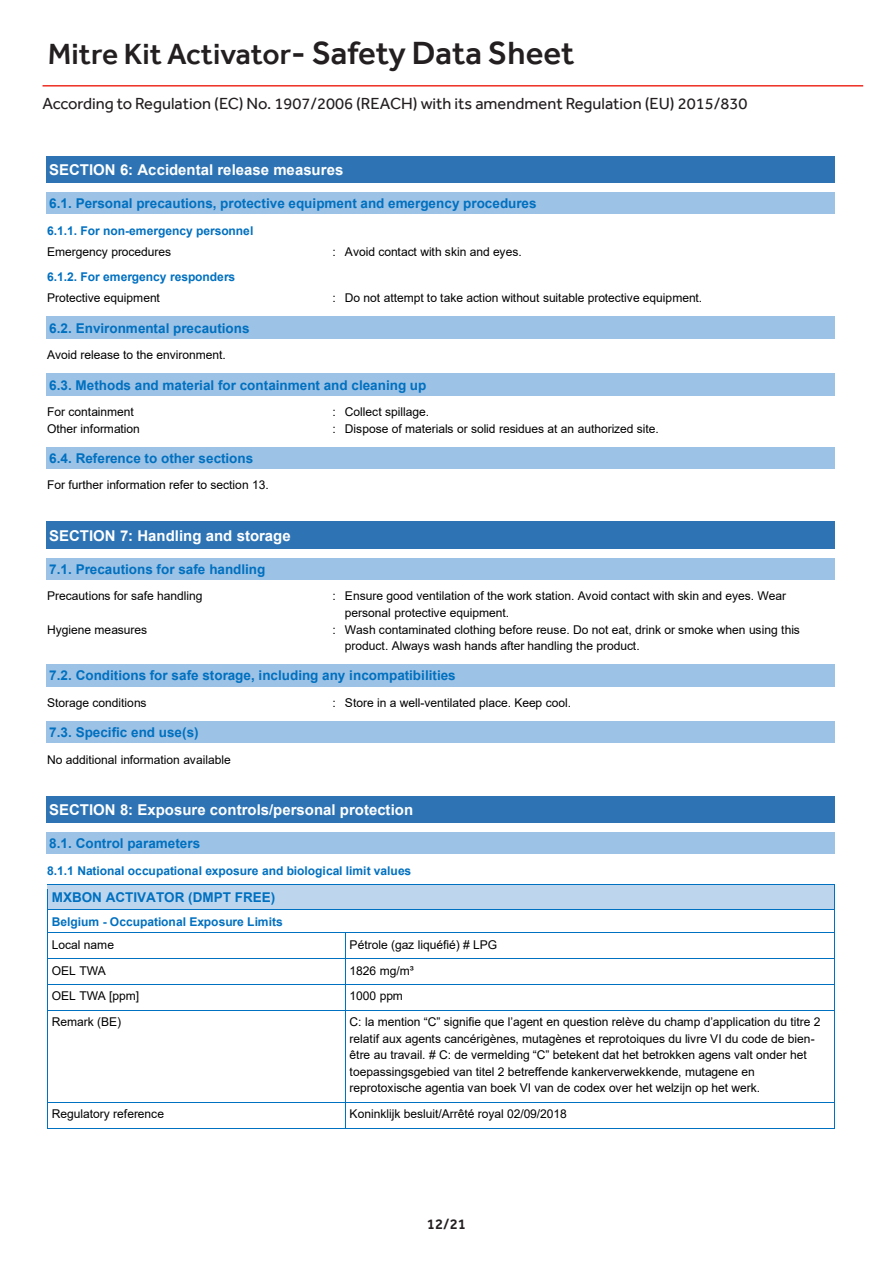
<style>
.page{position:relative;width:893px;height:1263px;background:#fff}
.page>*{position:absolute;margin:0;border:0;box-sizing:border-box;transform-origin:0 0}
.DOP_Header{font:500 30px "Effra";color:#231f20}
.t1{font:18px "Arial";color:#000}
.TIM_Header_-_Black{font:16.5px "Effra";color:#231f20}
.t2{font:700 15px "Arial";color:#fff}
.t3{font:500 15px "Effra";color:#231f20}
.t4{font:700 13.5px "Arial";color:#0070c0}
.t5{font:12px/16.5px "Arial";letter-spacing:-.005em;color:#000}
.t6{font:700 12px/21px "Arial";color:#0070c0}
.t7{font:10.5px "Arial";color:#000}
.s1{font-size:33px}
.s2{font-weight:400;color:#000}
</style>
<div class="page">
<hr style="left:43px;top:85px;width:820px;height:2px;background:#ee2e22">
<div style="left:47px;top:156px;width:787px;height:27px;background:#2e74b5"></div>
<hr style="left:47px;top:183px;width:787px;height:1px;background:#2e74b5">
<svg style="left:834px;top:156px;width:1px;height:27px"></svg>
<div style="left:47px;top:193px;width:787px;height:21px;background:#9cc2e5"></div>
<hr style="left:47px;top:192px;width:787px;height:1px;background:#9cc2e5">
<hr style="left:47px;top:214px;width:787px;height:1px;background:#9cc2e5">
<svg style="left:834px;top:192px;width:1px;height:22px"></svg>
<div style="left:47px;top:317px;width:787px;height:21px;background:#9cc2e5"></div>
<hr style="left:47px;top:338px;width:787px;height:1px;background:#9cc2e5">
<svg style="left:834px;top:317px;width:1px;height:22px"></svg>
<div style="left:47px;top:374px;width:787px;height:21px;background:#9cc2e5"></div>
<hr style="left:47px;top:395px;width:787px;height:1px;background:#9cc2e5">
<svg style="left:834px;top:374px;width:1px;height:22px"></svg>
<div style="left:47px;top:447px;width:787px;height:22px;background:#9cc2e5"></div>
<hr style="left:47px;top:469px;width:787px;height:1px;background:#9cc2e5">
<svg style="left:834px;top:447px;width:1px;height:22px"></svg>
<div style="left:47px;top:522px;width:787px;height:26px;background:#2e74b5"></div>
<hr style="left:47px;top:548px;width:787px;height:1px;background:#2e74b5">
<svg style="left:834px;top:522px;width:1px;height:27px"></svg>
<div style="left:47px;top:558px;width:787px;height:21px;background:#9cc2e5"></div>
<hr style="left:47px;top:579px;width:787px;height:1px;background:#9cc2e5">
<svg style="left:834px;top:558px;width:1px;height:22px"></svg>
<div style="left:47px;top:665px;width:787px;height:21px;background:#9cc2e5"></div>
<hr style="left:47px;top:664px;width:787px;height:1px;background:#9cc2e5">
<hr style="left:47px;top:686px;width:787px;height:1px;background:#9cc2e5">
<svg style="left:834px;top:664px;width:1px;height:23px"></svg>
<div style="left:47px;top:722px;width:787px;height:21px;background:#9cc2e5"></div>
<hr style="left:47px;top:721px;width:787px;height:1px;background:#9cc2e5">
<hr style="left:47px;top:743px;width:787px;height:1px;background:#9cc2e5">
<svg style="left:834px;top:721px;width:1px;height:22px"></svg>
<div style="left:47px;top:796px;width:787px;height:26px;background:#2e74b5"></div>
<hr style="left:47px;top:822px;width:787px;height:1px;background:#2e74b5">
<svg style="left:834px;top:796px;width:1px;height:27px"></svg>
<div style="left:47px;top:832px;width:787px;height:22px;background:#9cc2e5"></div>
<hr style="left:47px;top:854px;width:787px;height:1px;background:#9cc2e5">
<svg style="left:834px;top:832px;width:1px;height:22px"></svg>
<div style="left:52px;top:889px;width:778px;height:16px;background:#bdd6ee"></div>
<hr style="left:48px;top:884px;width:786px;height:1px;background:#0070c0">
<hr style="left:48px;top:885px;width:786px;height:4px;background:#bdd6ee">
<hr style="left:47px;top:905px;width:787px;height:4px;background:#bdd6ee">
<hr style="left:48px;top:909px;width:786px;height:1px;background:#0070c0">
<hr style="left:48px;top:932px;width:297px;height:1px;background:#0070c0">
<hr style="left:346px;top:932px;width:488px;height:1px;background:#0070c0">
<hr style="left:48px;top:958px;width:297px;height:1px;background:#0070c0">
<hr style="left:346px;top:958px;width:488px;height:1px;background:#0070c0">
<hr style="left:48px;top:984px;width:297px;height:1px;background:#0070c0">
<hr style="left:346px;top:984px;width:488px;height:1px;background:#0070c0">
<svg style="left:47px;top:884px;width:1px;height:131px"></svg>
<hr style="left:48px;top:1010px;width:297px;height:1px;background:#0070c0">
<svg style="left:345px;top:932px;width:1px;height:83px"></svg>
<hr style="left:346px;top:1010px;width:488px;height:1px;background:#0070c0">
<svg style="left:834px;top:884px;width:1px;height:131px"></svg>
<hr style="left:47px;top:1015px;width:1px;height:87px;background:#0070c0">
<hr style="left:345px;top:1015px;width:1px;height:87px;background:#0070c0">
<hr style="left:834px;top:1015px;width:1px;height:87px;background:#0070c0">
<hr style="left:48px;top:1102px;width:297px;height:1px;background:#0070c0">
<hr style="left:346px;top:1102px;width:488px;height:1px;background:#0070c0">
<svg style="left:47px;top:1102px;width:1px;height:27px"></svg>
<hr style="left:48px;top:1128px;width:297px;height:1px;background:#0070c0">
<svg style="left:345px;top:1102px;width:1px;height:27px"></svg>
<hr style="left:346px;top:1128px;width:488px;height:1px;background:#0070c0">
<svg style="left:834px;top:1102px;width:1px;height:27px"></svg>
<p class="DOP_Header" style="left:48px;top:36px;width:528px">Mitre Kit Activator<span class="s1">- Safety Data Sheet</span></p>
<p class="TIM_Header_-_Black" style="left:43px;top:93px;width:706px">According to Regulation (EC) No. 1907/2006 (REACH) with its amendment Regulation (EU) 2015/830</p>
<p class="t1" style="left:47px;top:102px;width:148px">Safety Data Sheet</p>
<p class="t2" style="left:49px;top:159px;width:296px">SECTION 6: Accidental release measures</p>
<p class="t4" style="left:49px;top:194px;width:489px">6.1. Personal precautions, protective equipment and emergency procedures</p>
<p class="t6" style="left:47px;top:220px;width:208px">6.1.1. For non-emergency personnel<br><span class="s2">Emergency procedures</span></p>
<p class="t5" style="left:333px;top:243px;width:191px">: Avoid contact with skin and eyes.</p>
<p class="t6" style="left:47px;top:267px;width:190px">6.1.2. For emergency responders<br><span class="s2">Protective equipment</span></p>
<p class="t5" style="left:333px;top:290px;width:371px">: Do not attempt to take action without suitable protective equipment.</p>
<p class="t4" style="left:49px;top:318px;width:202px">6.2. Environmental precautions</p>
<p class="t5" style="left:47px;top:347px;width:180px">Avoid release to the environment.</p>
<p class="t4" style="left:49px;top:375px;width:379px">6.3. Methods and material for containment and cleaning up</p>
<p class="t5" style="left:47px;top:403px;width:88px">For containment</p>
<p class="t5" style="left:333px;top:403px;width:98px">: Collect spillage.</p>
<p class="t5" style="left:47px;top:420px;width:94px">Other information</p>
<p class="t5" style="left:333px;top:420px;width:328px">: Dispose of materials or solid residues at an authorized site.</p>
<p class="t4" style="left:49px;top:449px;width:205px">6.4. Reference to other sections</p>
<p class="t5" style="left:47px;top:477px;width:223px">For further information refer to section 13.</p>
<p class="t2" style="left:49px;top:525px;width:243px">SECTION 7: Handling and storage</p>
<p class="t4" style="left:49px;top:559px;width:218px">7.1. Precautions for safe handling</p>
<p class="t5" style="left:47px;top:588px;width:157px">Precautions for safe handling</p>
<p class="t5" style="left:345px;top:588px;width:443px;text-indent:-12px">: Ensure good ventilation of the work station. Avoid contact with skin and eyes. Wear personal protective equipment.</p>
<p class="t5" style="left:47px;top:621px;width:102px">Hygiene measures</p>
<p class="t5" style="left:345px;top:621px;width:457px;text-indent:-12px">: Wash contaminated clothing before reuse. Do not eat, drink or smoke when using this product. Always wash hands after handling the product.</p>
<p class="t4" style="left:49px;top:666px;width:408px">7.2. Conditions for safe storage, including any incompatibilities</p>
<p class="t5" style="left:47px;top:694px;width:101px">Storage conditions</p>
<p class="t5" style="left:333px;top:694px;width:240px">: Store in a well-ventilated place. Keep cool.</p>
<p class="t4" style="left:49px;top:723px;width:151px">7.3. Specific end use(s)</p>
<p class="t5" style="left:47px;top:751px;width:185px">No additional information available</p>
<p class="t2" style="left:49px;top:799px;width:365px">SECTION 8: Exposure controls/personal protection</p>
<p class="t4" style="left:49px;top:834px;width:152px">8.1. Control parameters</p>
<p class="t6" style="left:47px;top:860px;width:366px">8.1.1 National occupational exposure and biological limit values</p>
<p class="t4" style="left:52px;top:888px;width:225px">MXBON ACTIVATOR (DMPT FREE)</p>
<p class="t6" style="left:52px;top:910px;width:232px;line-height:23.1px">Belgium - Occupational Exposure Limits<br><span class="s2">Local name</span></p>
<p class="t5" style="left:350px;top:936px;width:149px">Pétrole (gaz liquéfié) # LPG</p>
<p class="t5" style="left:52px;top:962px;width:56px">OEL TWA</p>
<p class="t5" style="left:350px;top:962px;width:66px">1826 mg/m³</p>
<p class="t5" style="left:52px;top:988px;width:89px">OEL TWA [ppm]</p>
<p class="t5" style="left:350px;top:988px;width:55px">1000 ppm</p>
<p class="t5" style="left:52px;top:1014px;width:71px">Remark (BE)</p>
<p class="t5" style="left:350px;top:1014px;width:472px">C: la mention “C” signifie que l’agent en question relève du champ d’application du titre 2 relatif aux agents cancérigènes, mutagènes et reprotoiques du livre VI du code de bien&shy;être au travail. # C: de vermelding “C” betekent dat het betrokken agens valt onder het toepassingsgebied van titel 2 betreffende kankerverwekkende, mutagene en reprotoxische agentia van boek VI van de codex over het welzijn op het werk.</p>
<p class="t5" style="left:52px;top:1106px;width:114px">Regulatory reference</p>
<p class="t5" style="left:350px;top:1106px;width:219px">Koninklijk besluit/Arrêté royal 02/09/2018</p>
<p class="t7" style="left:411px;top:1214px;width:60px">EN (English)</p>
<p class="t3" style="left:427px;top:1215px;width:41px">12/21</p>
</div>
